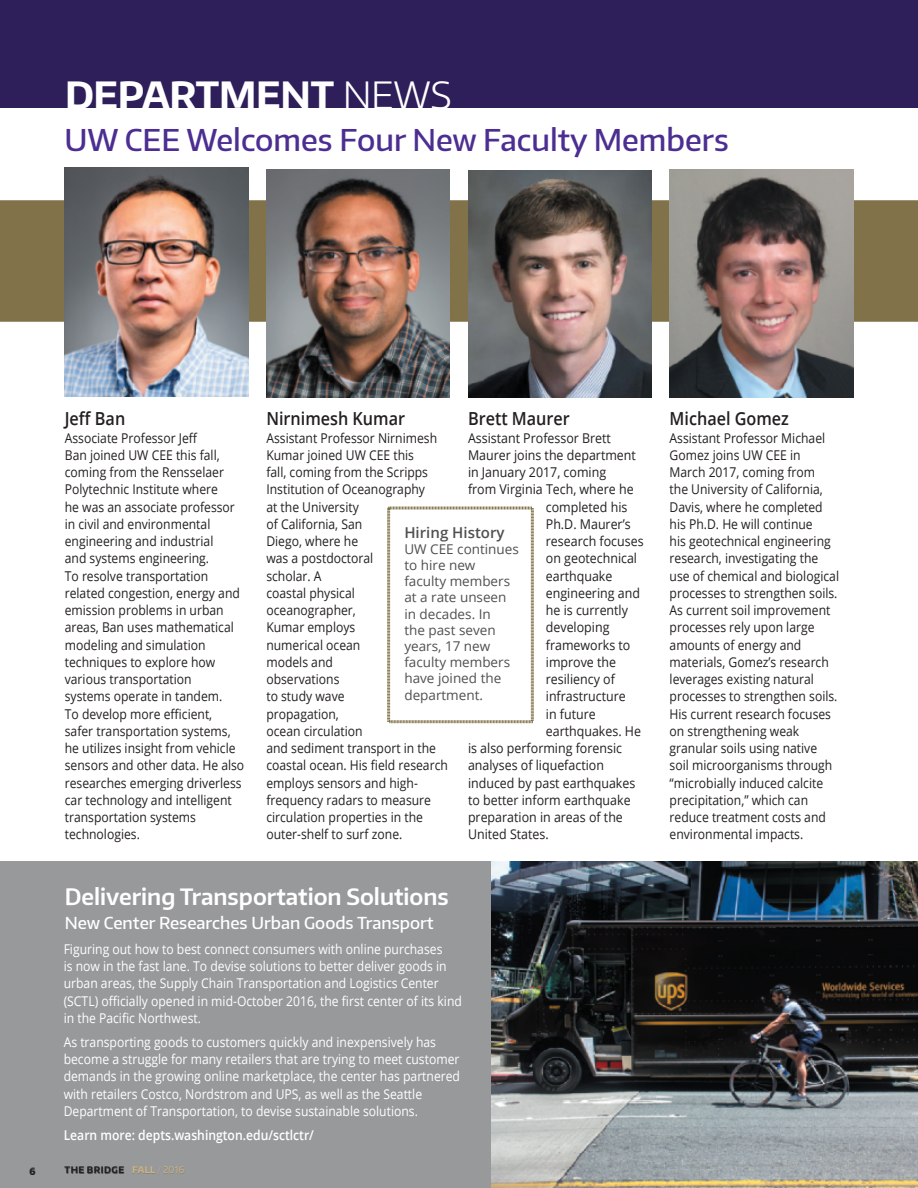
<style>
.page{position:relative;width:918px;height:1188px;background:#fff}
.page>*{position:absolute;margin:0;border:0;box-sizing:border-box;transform-origin:0 0}
.t1{font:700 37.5px "Encode Sans Normal";letter-spacing:-.01em;color:#fff}
.t2{font:500 30px "Encode Sans Normal";color:#4c2e92}
.t3{font:600 22.5px "Encode Sans Normal";color:#fff}
.t4{font:600 18px "Open Sans";color:#231f20;scale:.9 1}
.t5{font:500 16.5px "Encode Sans Normal";color:#fff}
.t6{font:600 15px "Open Sans";color:#505052}
.t7{font:13.5px/17.2px "Open Sans";color:#231f20;scale:.9 1}
.t8{font:13.5px/17.2px "Open Sans";color:#fff;scale:.9 1}
.t9{font:13.5px "Open Sans";color:#231f20;scale:.92 1}
.t10{font:13.5px/16.2px "Open Sans";color:#505052}
.t11{font:600 13.5px "Open Sans";color:#fff;scale:.9 1}
.t12{font:700 9px "Encode Sans Normal";letter-spacing:.055em;color:#231f20}
.s1{font-weight:300}
.s2{color:#cbb486}
.s3{font-weight:100;color:#cbb486}
.s4{font-weight:400;color:#cbb486}
</style>
<div class="page">
<div style="left:0;top:200px;width:918px;height:122px;background:#81724a"></div>
<div style="left:0;top:0;width:918px;height:108px;background:#2e1e5a"></div>
<img style="left:468px;top:170px;width:184px;height:228px">
<img style="left:670px;top:169px;width:183px;height:229px">
<img style="left:266px;top:170px;width:184px;height:228px">
<img style="left:65px;top:168px;width:183px;height:228px">
<div style="left:0;top:861px;width:918px;height:327px;background:#98999b"></div>
<svg style="left:387px;top:506px;width:147px;height:218px"></svg>
<img style="left:491px;top:861px;width:427px;height:327px">
<h1 class="t1" style="left:65px;top:70px;width:388px">DEPARTMENT <span class="s1">NEWS</span></h1>
<h2 class="t2" style="left:64px;top:120px;width:666px">UW CEE Welcomes Four New Faculty Members</h2>
<h3 class="t4" style="left:65px;top:406px;width:69px">Jeff Ban</h3>
<p class="t7" style="left:65px;top:429px;width:201px">Associate Professor Jeff<br>Ban joined UW CEE this fall, coming from the Rensselaer<br>Polytechnic Institute where<br>he was an associate professor in civil and environmental engineering and industrial<br>and systems engineering.<br>To resolve transportation related congestion, energy and emission problems in urban areas, Ban uses mathematical modeling and simulation techniques to explore how various transportation<br>systems operate in tandem.<br>To develop more efficient,<br>safer transportation systems, he utilizes insight from vehicle sensors and other data. He also researches emerging driverless car technology and intelligent transportation systems technologies.</p>
<h3 class="t4" style="left:266px;top:406px;width:156px">Nirnimesh Kumar</h3>
<p class="t7" style="left:266px;top:429px;width:203px">Assistant Professor Nirnimesh<br>Kumar joined UW CEE this<br>fall, coming from the Scripps<br>Institution of Oceanography<br>at the University<br>of California, San<br>Diego, where he<br>was a postdoctoral<br>scholar. A<br>coastal physical<br>oceanographer,<br>Kumar employs<br>numerical ocean<br>models and<br>observations<br>to study wave<br>propagation,<br>ocean circulation<br>and sediment transport in the coastal ocean. His field research employs sensors and high&shy;frequency radars to measure circulation properties in the outer-shelf to surf zone.</p>
<h3 class="t4" style="left:468px;top:406px;width:115px">Brett Maurer</h3>
<p class="t9" style="left:468px;top:428px;width:157px">Assistant Professor Brett</p>
<p class="t9" style="left:468px;top:446px;width:184px">Maurer joins the department</p>
<p class="t9" style="left:468px;top:463px;width:152px">in January 2017, coming</p>
<p class="t9" style="left:468px;top:480px;width:182px">from Virginia Tech, where he</p>
<p class="t9" style="left:546px;top:497px;width:90px">completed his</p>
<p class="t9" style="left:546px;top:515px;width:94px">Ph.D. Maurer’s</p>
<p class="t9" style="left:546px;top:532px;width:108px">research focuses</p>
<p class="t9" style="left:546px;top:549px;width:101px">on geotechnical</p>
<p class="t9" style="left:546px;top:566px;width:74px">earthquake</p>
<p class="t9" style="left:546px;top:584px;width:104px">engineering and</p>
<p class="t9" style="left:546px;top:601px;width:91px">he is currently</p>
<p class="t9" style="left:546px;top:618px;width:71px">developing</p>
<p class="t9" style="left:546px;top:635px;width:93px">frameworks to</p>
<p class="t9" style="left:546px;top:653px;width:78px">improve the</p>
<p class="t9" style="left:546px;top:670px;width:77px">resiliency of</p>
<p class="t9" style="left:546px;top:687px;width:88px">infrastructure</p>
<p class="t9" style="left:546px;top:704px;width:56px">in future</p>
<p class="t9" style="left:546px;top:722px;width:105px">earthquakes. He</p>
<p class="t9" style="left:468px;top:739px;width:169px">is also performing forensic</p>
<p class="t9" style="left:468px;top:756px;width:149px">analyses of liquefaction</p>
<p class="t9" style="left:468px;top:773px;width:183px">induced by past earthquakes</p>
<p class="t9" style="left:468px;top:791px;width:178px">to better inform earthquake</p>
<p class="t9" style="left:468px;top:808px;width:170px">preparation in areas of the</p>
<p class="t9" style="left:468px;top:825px;width:89px">United States.</p>
<p class="t6" style="left:404px;top:522px;width:102px">Hiring History</p>
<p class="t10" style="left:404px;top:540px;width:116px">UW CEE continues to hire new faculty members at a rate unseen in decades. In<br>the past seven years, 17 new faculty members have joined the department.</p>
<h3 class="t3" style="left:65px;top:882px;width:385px">Delivering Transportation Solutions</h3>
<p class="t5" style="left:65px;top:912px;width:370px">New Center Researches Urban Goods Transport</p>
<p class="t8" style="left:64px;top:940px;width:444px">Figuring out how to best connect consumers with online purchases<br>is now in the fast lane. To devise solutions to better deliver goods in urban areas, the Supply Chain Transportation and Logistics Center (SCTL) officially opened in mid-October 2016, the first center of its kind in the Pacific Northwest.</p>
<p class="t8" style="left:64px;top:1033px;width:442px">As transporting goods to customers quickly and inexpensively has become a struggle for many retailers that are trying to meet customer demands in the growing online marketplace, the center has partnered with retailers Costco, Nordstrom and UPS, as well as the Seattle Department of Transportation, to devise sustainable solutions.</p>
<p class="t11" style="left:64px;top:1126px;width:280px">Learn more: depts.washington.edu/sctlctr/</p>
<p class="t12" style="left:30px;top:1165px;width:8px">6</p>
<p class="t12" style="left:65px;top:1164px;width:121px">THE BRIDGE <span class="s2">FALL</span> <span class="s3">/</span> <span class="s4">2016</span></p>
<h3 class="t4" style="left:670px;top:406px;width:134px">Michael Gomez</h3>
<p class="t7" style="left:670px;top:429px;width:190px">Assistant Professor Michael<br>Gomez joins UW CEE in<br>March 2017, coming from<br>the University of California,<br>Davis, where he completed his Ph.D. He will continue<br>his geotechnical engineering research, investigating the use of chemical and biological processes to strengthen soils.<br>As current soil improvement processes rely upon large amounts of energy and materials, Gomez’s research leverages existing natural processes to strengthen soils.<br>His current research focuses on strengthening weak granular soils using native soil microorganisms through “microbially induced calcite precipitation,” which can reduce treatment costs and environmental impacts.</p>
</div>
